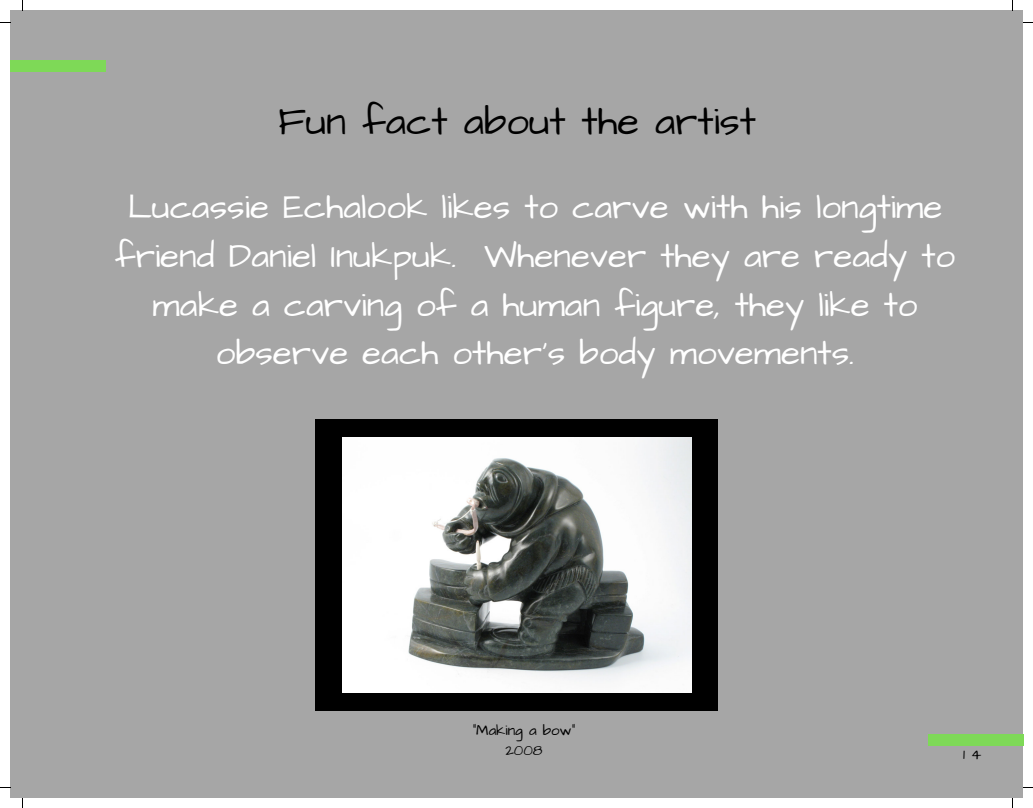
<style>
.page{position:relative;width:1033px;height:808px;background:#fff}
.page>*{position:absolute;margin:0;border:0;box-sizing:border-box;transform-origin:0 0}
.t1{font:40px "Architects Daughter";color:#000}
.t2{font:35px/48.8px "Architects Daughter";color:#fff;text-align:center}
.t3{font:15px/20.6px "Architects Daughter";color:#000;text-align:center}
</style>
<div class="page">
<div style="left:10px;top:10px;width:1013px;height:788px;background:#a6a6a6"></div>
<div style="left:316px;top:419px;width:402px;height:291px;background:#000"></div>
<img style="left:342px;top:437px;width:350px;height:255px">
<div style="left:927px;top:734px;width:96px;height:12px;background:#7ed957"></div>
<div style="left:10px;top:61px;width:96px;height:11px;background:#7ed957"></div>
<p class="t1" style="left:278px;top:94px;width:479px">Fun fact about the artist</p>
<p class="t2" style="left:115px;top:183px;width:842px">Lucassie Echalook likes to carve with his longtime friend Daniel Inukpuk. Whenever they are ready to make a carving of a human figure, they like to observe each other's body movements.</p>
<p class="t3" style="left:472px;top:720px;width:104px">"Making a bow"<br>2008</p>
<p class="t3" style="left:963px;top:744px;width:20px">1 4</p>
</div>
